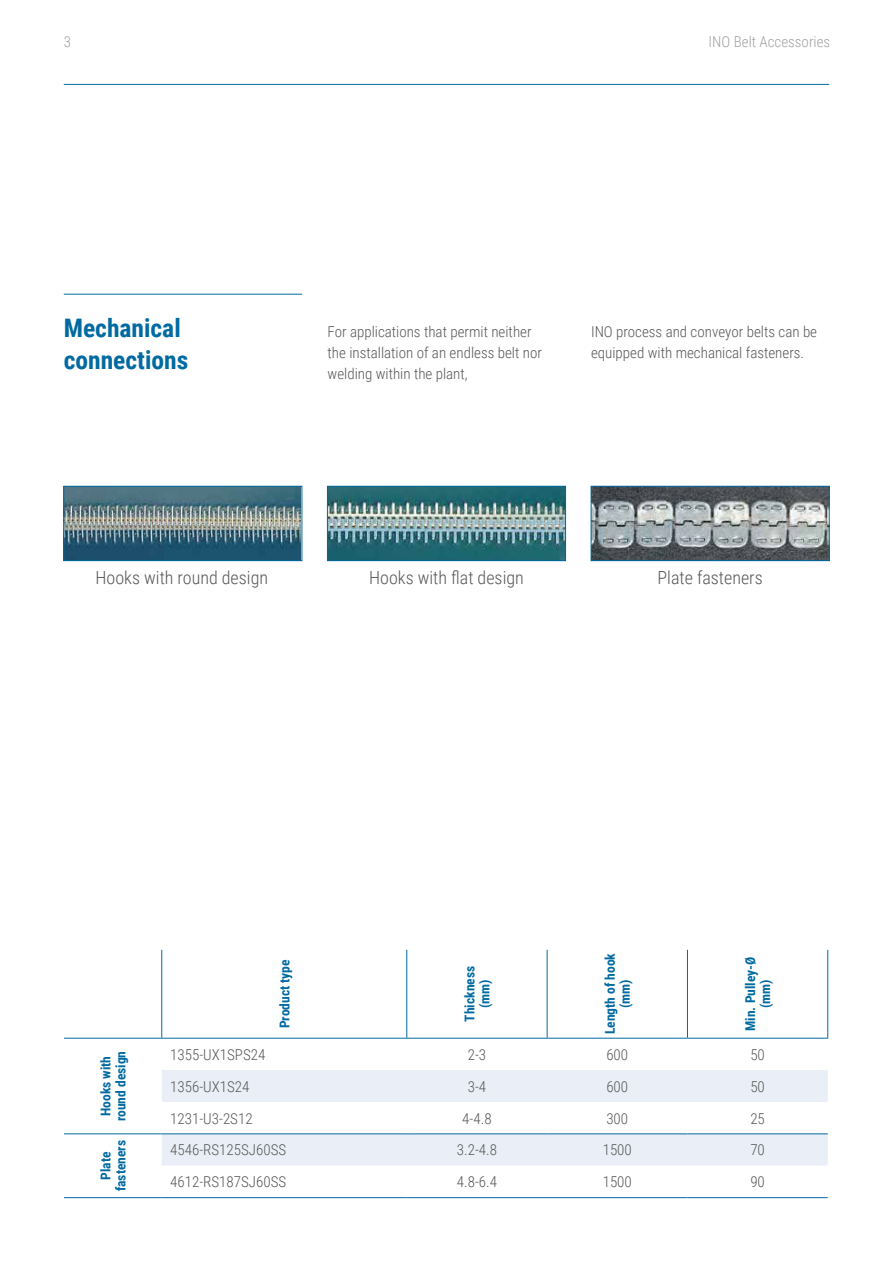
<style>
.page{position:relative;width:893px;height:1263px;background:#fff}
.page>*{position:absolute;margin:0;border:0;box-sizing:border-box;transform-origin:0 0}
.t1{font:700 25.5px/31.5px "Roboto Condensed";color:#006aa1}
.t2{font:300 18px "Roboto Condensed";color:#575756}
.t3{font:300 15px/21px "Roboto Condensed";color:#575756}
.t4{font:300 15px "Roboto Condensed";color:#a1a1a1}
.t5{font:700 13.5px/15px "Roboto Condensed";color:#006aa1;text-align:center}
</style>
<div class="page">
<hr style="left:64px;top:294px;width:238px;height:1px;background:#006aa1">
<img style="left:66px;top:488px;width:234px;height:71px">
<div style="left:64px;top:486px;width:238px;height:75px;border:1px solid #006aa1"></div>
<img style="left:329px;top:488px;width:235px;height:71px">
<div style="left:327px;top:486px;width:239px;height:75px;border:1px solid #006aa1"></div>
<img style="left:593px;top:488px;width:234px;height:71px">
<div style="left:591px;top:486px;width:238px;height:75px;border:1px solid #006aa1"></div>
<div style="left:162px;top:1070px;width:666px;height:32px;background:#eaeff7"></div>
<div style="left:162px;top:1134px;width:666px;height:32px;background:#eaeff7"></div>
<hr style="left:161px;top:950px;width:1px;height:88px;background:#006aa1">
<hr style="left:406px;top:950px;width:1px;height:88px;background:#006aa1">
<hr style="left:547px;top:950px;width:1px;height:88px;background:#006aa1">
<hr style="left:687px;top:950px;width:1px;height:88px;background:#006aa1">
<hr style="left:827px;top:950px;width:1px;height:88px;background:#006aa1">
<hr style="left:64px;top:1133px;width:98px;height:1px;background:#006aa1">
<hr style="left:64px;top:1197px;width:98px;height:1px;background:#006aa1">
<hr style="left:64px;top:1038px;width:98px;height:1px;background:#006aa1">
<hr style="left:162px;top:1038px;width:245px;height:1px;background:#006aa1">
<hr style="left:407px;top:1038px;width:140px;height:1px;background:#006aa1">
<hr style="left:547px;top:1038px;width:140px;height:1px;background:#006aa1">
<hr style="left:687px;top:1038px;width:141px;height:1px;background:#006aa1">
<hr style="left:162px;top:1197px;width:245px;height:1px;background:#006aa1">
<hr style="left:407px;top:1197px;width:140px;height:1px;background:#006aa1">
<hr style="left:547px;top:1197px;width:140px;height:1px;background:#006aa1">
<hr style="left:687px;top:1197px;width:141px;height:1px;background:#006aa1">
<hr style="left:162px;top:1133px;width:245px;height:1px;background:#006aa1">
<hr style="left:407px;top:1133px;width:140px;height:1px;background:#006aa1">
<hr style="left:547px;top:1133px;width:140px;height:1px;background:#006aa1">
<hr style="left:687px;top:1133px;width:141px;height:1px;background:#006aa1">
<hr style="left:64px;top:84px;width:765px;height:1px;background:#006aa1">
<p class="t4" style="left:64px;top:32px;width:9px">3</p>
<p class="t4" style="left:709px;top:32px;width:123px">INO Belt Accessories</p>
<h1 class="t1" style="left:64px;top:311px;width:126px">Mechanical connections</h1>
<p class="t3" style="left:328px;top:320px;width:216px">For applications that permit neither the installation of an endless belt nor welding within the plant,</p>
<p class="t3" style="left:591px;top:320px;width:228px">INO process and conveyor belts can be equipped with mechanical fasteners.</p>
<p class="t2" style="left:96px;top:565px;width:174px">Hooks with round design</p>
<p class="t2" style="left:369px;top:565px;width:156px">Hooks with flat design</p>
<p class="t2" style="left:657px;top:565px;width:107px">Plate fasteners</p>
<p class="t5" style="left:277px;top:1028px;width:70px;rotate:-90deg">Product type</p>
<p class="t5" style="left:462px;top:1021px;width:57px;rotate:-90deg">Thickness (mm)</p>
<p class="t5" style="left:602px;top:1034px;width:83px;rotate:-90deg">Length of hook (mm)</p>
<p class="t5" style="left:742px;top:1031px;width:75px;rotate:-90deg">Min. Pulley-Ø (mm)</p>
<p class="t5" style="left:98px;top:1121px;width:72px;rotate:-90deg">Hooks with round design</p>
<p class="t3" style="left:170px;top:1043px;width:97px">1355-UX1SPS24</p>
<p class="t3" style="left:468px;top:1043px;width:20px">2-3</p>
<p class="t3" style="left:606px;top:1043px;width:23px">600</p>
<p class="t3" style="left:750px;top:1043px;width:16px">50</p>
<p class="t3" style="left:170px;top:1075px;width:81px">1356-UX1S24</p>
<p class="t3" style="left:468px;top:1075px;width:20px">3-4</p>
<p class="t3" style="left:606px;top:1075px;width:23px">600</p>
<p class="t3" style="left:750px;top:1075px;width:16px">50</p>
<p class="t3" style="left:170px;top:1107px;width:84px">1231-U3-2S12</p>
<p class="t3" style="left:462px;top:1107px;width:31px">4-4.8</p>
<p class="t3" style="left:606px;top:1107px;width:23px">300</p>
<p class="t3" style="left:750px;top:1107px;width:16px">25</p>
<p class="t5" style="left:98px;top:1191px;width:53px;rotate:-90deg">Plate fasteners</p>
<p class="t3" style="left:170px;top:1139px;width:117px">4546-RS125SJ60SS</p>
<p class="t3" style="left:457px;top:1139px;width:42px">3.2-4.8</p>
<p class="t3" style="left:603px;top:1139px;width:31px">1500</p>
<p class="t3" style="left:750px;top:1139px;width:16px">70</p>
<p class="t3" style="left:170px;top:1171px;width:117px">4612-RS187SJ60SS</p>
<p class="t3" style="left:457px;top:1171px;width:42px">4.8-6.4</p>
<p class="t3" style="left:603px;top:1171px;width:31px">1500</p>
<p class="t3" style="left:750px;top:1171px;width:16px">90</p>
</div>
